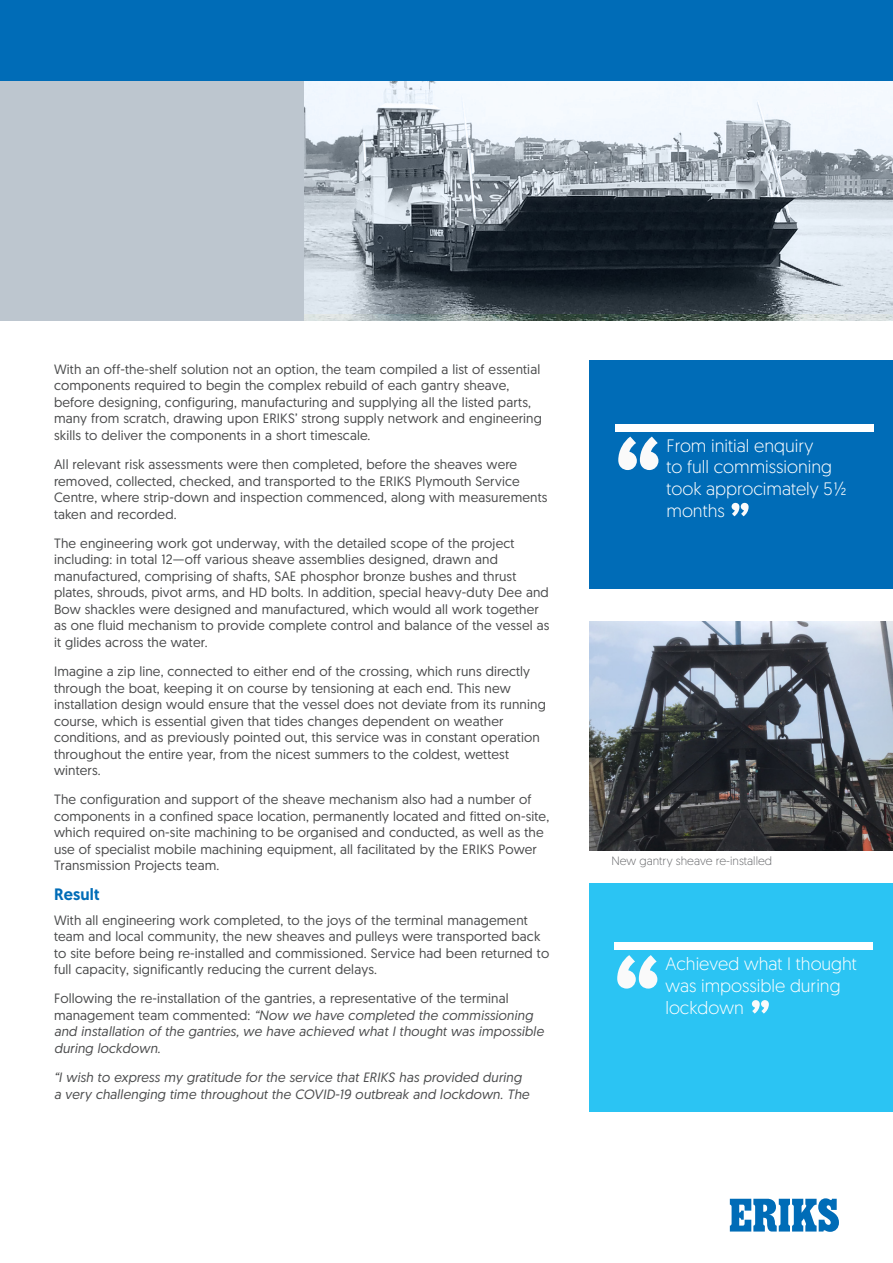
<style>
.page{position:relative;width:893px;height:1263px;background:#fff}
.page>*{position:absolute;margin:0;border:0;box-sizing:border-box;transform-origin:0 0}
.t1{font:300 18px/21.6px "Geomanist Word";color:#fff}
.Header_2_Blue{font:500 16.5px "Geomanist Word";letter-spacing:.01em;color:#006cb7}
.Header_2_Blue-2{font:13.5px/16.5px "Geomanist Word";letter-spacing:.01em;color:#4b4c4d}
.Header_2_Blue-3{font:italic 13.5px/16.5px "Geomanist";letter-spacing:.01em;color:#4b4c4d}
.t2{font:300 12px "Geomanist Word";color:#6c6d70}
.s1{font-family:"Geomanist Word";font-style:normal}
</style>
<div class="page">
<svg style="left:730px;top:1198px;width:109px;height:34px"></svg>
<img style="left:271px;top:314px;width:622px;height:7px">
<svg style="left:304px;top:81px;width:589px;height:233px"></svg>
<div style="left:0;top:79px;width:304px;height:241px;background:#bdc6cf"></div>
<div style="left:589px;top:360px;width:304px;height:229px;background:#006cb7"></div>
<img style="left:589px;top:621px;width:304px;height:229px">
<div style="left:589px;top:883px;width:304px;height:229px;background:#2bc4f3"></div>
<svg style="left:618px;top:437px;width:40px;height:33px"></svg>
<svg style="left:732px;top:503px;width:17px;height:13px"></svg>
<svg style="left:617px;top:955px;width:40px;height:33px"></svg>
<svg style="left:752px;top:1000px;width:17px;height:13px"></svg>
<div style="left:0;top:0;width:893px;height:81px;background:#006cb7"></div>
<div style="left:615px;top:424px;width:259px;height:8px;background:#fff"></div>
<div style="left:614px;top:942px;width:259px;height:8px;background:#fff"></div>
<p class="Header_2_Blue-2" style="left:54px;top:360px;width:489px">With an off-the-shelf solution not an option, the team compiled a list of essential components required to begin the complex rebuild of each gantry sheave, before designing, configuring, manufacturing and supplying all the listed parts, many from scratch, drawing upon ERIKS’ strong supply network and engineering skills to deliver the components in a short timescale.</p>
<p class="Header_2_Blue-2" style="left:54px;top:456px;width:495px">All relevant risk assessments were then completed, before the sheaves were removed, collected, checked, and transported to the ERIKS Plymouth Service Centre, where strip-down and inspection commenced, along with measurements taken and recorded.</p>
<p class="Header_2_Blue-2" style="left:54px;top:534px;width:497px">The engineering work got underway, with the detailed scope of the project including: in total 12—off various sheave assemblies designed, drawn and manufactured, comprising of shafts, SAE phosphor bronze bushes and thrust plates, shrouds, pivot arms, and HD bolts. In addition, special heavy-duty Dee and Bow shackles were designed and manufactured, which would all work together as one fluid mechanism to provide complete control and balance of the vessel as it glides across the water.</p>
<p class="Header_2_Blue-2" style="left:54px;top:663px;width:493px">Imagine a zip line, connected to either end of the crossing, which runs directly through the boat, keeping it on course by tensioning at each end. This new installation design would ensure that the vessel does not deviate from its running course, which is essential given that tides changes dependent on weather conditions, and as previously pointed out, this service was in constant operation throughout the entire year, from the nicest summers to the coldest, wettest winters.</p>
<p class="Header_2_Blue-2" style="left:54px;top:791px;width:497px">The configuration and support of the sheave mechanism also had a number of components in a confined space location, permanently located and fitted on-site, which required on-site machining to be organised and conducted, as well as the use of specialist mobile machining equipment, all facilitated by the ERIKS Power Transmission Projects team.</p>
<p class="Header_2_Blue" style="left:54px;top:883px;width:47px">Result</p>
<p class="Header_2_Blue-2" style="left:54px;top:911px;width:497px">With all engineering work completed, to the joys of the terminal management team and local community, the new sheaves and pulleys were transported back to site before being re-installed and commissioned. Service had been returned to full capacity, significantly reducing the current delays.</p>
<p class="Header_2_Blue-3" style="left:54px;top:990px;width:491px"><span class="s1">Following the re-installation of the gantries, a representative of the terminal management team commented:</span> “Now we have completed the commissioning and installation of the gantries, we have achieved what I thought was impossible during lockdown.</p>
<p class="Header_2_Blue-3" style="left:54px;top:1069px;width:477px">“I wish to express my gratitude for the service that ERIKS has provided during a very challenging time throughout the COVID-19 outbreak and lockdown. The</p>
<p class="t1" style="left:666px;top:434px;width:182px">From initial enquiry<br>to full commissioning took approcimately 5½ months</p>
<p class="t2" style="left:611px;top:853px;width:162px">New gantry sheave re-installed</p>
<p class="t1" style="left:665px;top:953px;width:193px">Achieved what I thought was impossible during lockdown</p>
</div>
